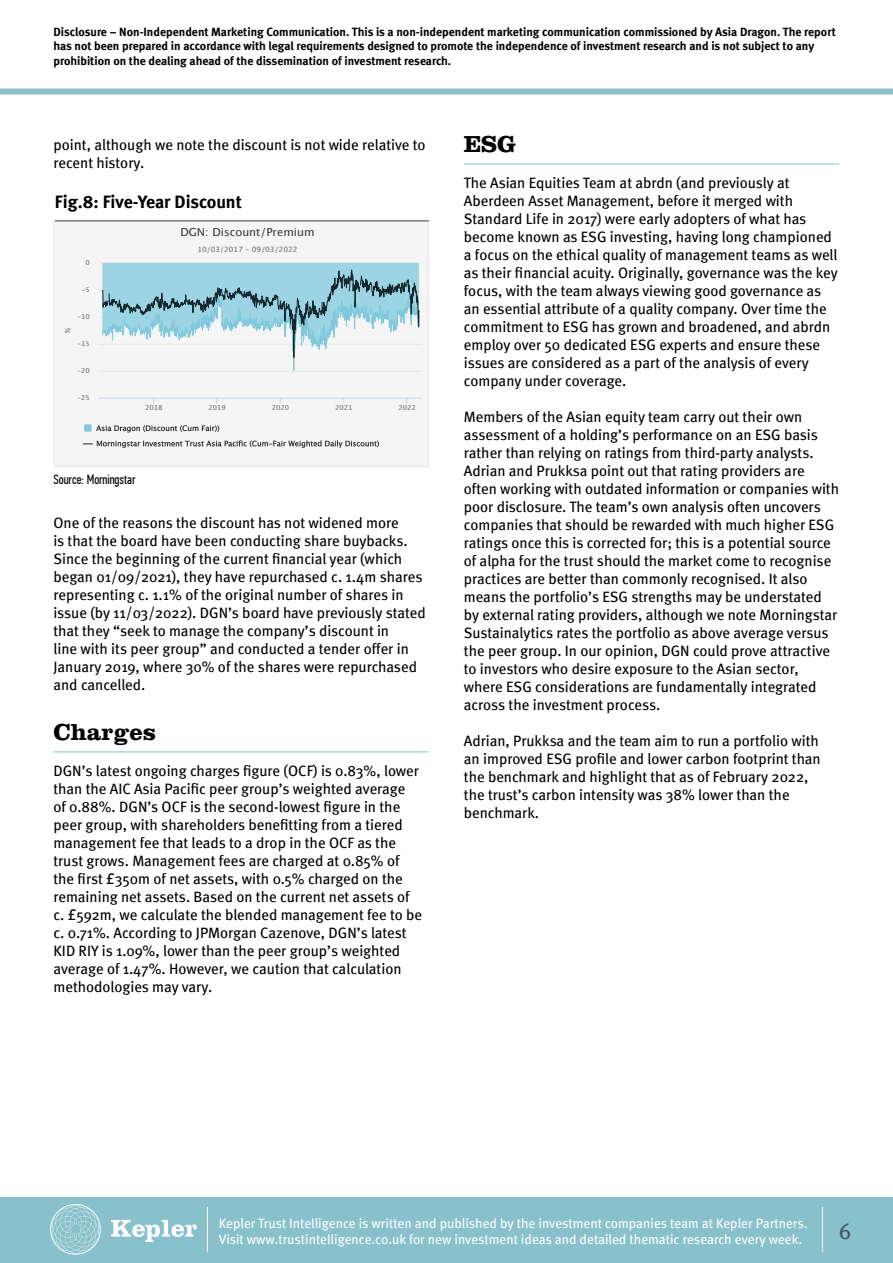
<style>
.page{position:relative;width:893px;height:1263px;background:#fff}
.page>*{position:absolute;margin:0;border:0;box-sizing:border-box;transform-origin:0 0}
.factsheet_heading1{font:700 24px "Clarendon LT Std";color:#000}
.t1{font:22.5px "Meta";color:#3d5864}
.chart_heading{font:700 18px "Meta";color:#000}
.t2{font:15px/18px "Meta";color:#000}
.t3{font:13.5px/16.2px "Meta";color:#fff}
.t4{font:13.5px "PF Din Text Comp Pro";color:#000}
.t5{font:12px/14.4px "Meta Bold LF";color:#000}
.t6{font:11.1px "Lucida Grande";color:#333}
.t7{font:7.5px "Lucida Grande";color:#666}
.t8{font:7.35px "Lucida Grande";color:#666}
.t9{font:6.75px "Lucida Grande";color:#666}
</style>
<div class="page">
<div style="left:0;top:1197px;width:893px;height:66px;background:#88c0cb"></div>
<svg style="left:111px;top:1220px;width:86px;height:22px"></svg>
<svg style="left:50px;top:1204px;width:51px;height:51px"></svg>
<hr style="left:207px;top:1207px;width:1px;height:44px;background:#fff">
<div style="left:0;top:89px;width:893px;height:6px;background:#88c0cb"></div>
<hr style="left:822px;top:1207px;width:1px;height:44px;background:#fff">
<hr style="left:464px;top:164px;width:375px;height:1px;background:#88c0cb">
<hr style="left:53px;top:751px;width:376px;height:1px;background:#88c0cb">
<div style="left:54px;top:221px;width:374px;height:246px;background:#f5f5f5"></div>
<hr style="left:99px;top:371px;width:323px;height:1px;background:#e6e6e6">
<hr style="left:99px;top:344px;width:323px;height:1px;background:#e6e6e6">
<hr style="left:99px;top:317px;width:323px;height:1px;background:#e6e6e6">
<hr style="left:99px;top:290px;width:323px;height:1px;background:#e6e6e6">
<hr style="left:99px;top:262px;width:323px;height:1px;background:#e6e6e6">
<hr style="left:99px;top:398px;width:323px;height:1px;background:#ccd6eb">
<svg style="left:101px;top:397px;width:319px;height:36px"></svg>
<svg style="left:101px;top:263px;width:319px;height:108px"></svg>
<svg style="left:84px;top:424px;width:135px;height:8px"></svg>
<svg style="left:83px;top:440px;width:296px;height:8px"></svg>
<div style="left:53px;top:220px;width:376px;height:247px;border:2px solid #ebebeb"></div>
<hr style="left:55px;top:220px;width:374px;height:2px;background:#808080">
<p class="t5" style="left:53px;top:24px;width:784px">Disclosure – Non-Independent Marketing Communication. This is a non-independent marketing communication commissioned by Asia Dragon. The report has not been prepared in accordance with legal requirements designed to promote the independence of investment research and is not subject to any prohibition on the dealing ahead of the dissemination of investment research.</p>
<p class="t2" style="left:53px;top:136px;width:374px">point, although we note the discount is not wide relative to recent history.</p>
<p class="chart_heading" style="left:55px;top:191px;width:188px">Fig.8: Five-Year Discount</p>
<p class="t9" style="left:85px;top:258px;width:6px">0</p>
<p class="t9" style="left:82px;top:285px;width:10px">-5</p>
<p class="t9" style="left:77px;top:312px;width:14px">-10</p>
<p class="t7" style="left:63px;top:333px;width:6px;rotate:-90deg">%</p>
<p class="t9" style="left:77px;top:339px;width:14px">-15</p>
<p class="t9" style="left:77px;top:366px;width:14px">-20</p>
<p class="t9" style="left:77px;top:393px;width:14px">-25</p>
<p class="t6" style="left:180px;top:224px;width:136px">DGN: Discount/Premium</p>
<p class="t8" style="left:197px;top:244px;width:102px">10/03/2017 - 09/03/2022</p>
<p class="t9" style="left:145px;top:402px;width:19px">2018</p>
<p class="t9" style="left:208px;top:402px;width:19px">2019</p>
<p class="t9" style="left:272px;top:402px;width:19px">2020</p>
<p class="t9" style="left:335px;top:402px;width:19px">2021</p>
<p class="t9" style="left:399px;top:402px;width:19px">2022</p>
<p class="t4" style="left:53px;top:471px;width:84px">Source: Morningstar</p>
<p class="t2" style="left:53px;top:514px;width:374px">One of the reasons the discount has not widened more<br>is that the board have been conducting share buybacks.<br>Since the beginning of the current financial year (which began 01/09/2021), they have repurchased c. 1.4m shares representing c. 1.1% of the original number of shares in issue (by 11/03/2022). DGN’s board have previously stated that they “seek to manage the company’s discount in<br>line with its peer group” and conducted a tender offer in January 2019, where 30% of the shares were repurchased and cancelled.</p>
<p class="factsheet_heading1" style="left:53px;top:718px;width:104px">Charges</p>
<p class="t2" style="left:53px;top:762px;width:370px">DGN’s latest ongoing charges figure (OCF) is 0.83%, lower than the AIC Asia Pacific peer group’s weighted average<br>of 0.88%. DGN’s OCF is the second-lowest figure in the peer group, with shareholders benefitting from a tiered management fee that leads to a drop in the OCF as the trust grows. Management fees are charged at 0.85% of the first £350m of net assets, with 0.5% charged on the remaining net assets. Based on the current net assets of c. £592m, we calculate the blended management fee to be c. 0.71%. According to JPMorgan Cazenove, DGN’s latest KID RIY is 1.09%, lower than the peer group’s weighted average of 1.47%. However, we caution that calculation methodologies may vary.</p>
<p class="factsheet_heading1" style="left:464px;top:130px;width:54px">ESG</p>
<p class="t2" style="left:464px;top:174px;width:375px">The Asian Equities Team at abrdn (and previously at Aberdeen Asset Management, before it merged with Standard Life in 2017) were early adopters of what has become known as ESG investing, having long championed a focus on the ethical quality of management teams as well as their financial acuity. Originally, governance was the key focus, with the team always viewing good governance as an essential attribute of a quality company. Over time the commitment to ESG has grown and broadened, and abrdn employ over 50 dedicated ESG experts and ensure these issues are considered as a part of the analysis of every company under coverage.</p>
<p class="t2" style="left:464px;top:408px;width:377px">Members of the Asian equity team carry out their own assessment of a holding’s performance on an ESG basis rather than relying on ratings from third-party analysts.<br>Adrian and Prukksa point out that rating providers are often working with outdated information or companies with poor disclosure. The team’s own analysis often uncovers companies that should be rewarded with much higher ESG ratings once this is corrected for; this is a potential source of alpha for the trust should the market come to recognise practices are better than commonly recognised. It also means the portfolio’s ESG strengths may be understated by external rating providers, although we note Morningstar Sustainalytics rates the portfolio as above average versus the peer group. In our opinion, DGN could prove attractive to investors who desire exposure to the Asian sector, where ESG considerations are fundamentally integrated across the investment process.</p>
<p class="t2" style="left:464px;top:732px;width:358px">Adrian, Prukksa and the team aim to run a portfolio with an improved ESG profile and lower carbon footprint than the benchmark and highlight that as of February 2022, the trust’s carbon intensity was 38% lower than the benchmark.</p>
<p class="t3" style="left:219px;top:1214px;width:590px">Kepler Trust Intelligence is written and published by the investment companies team at Kepler Partners.<br>Visit www.trustintelligence.co.uk for new investment ideas and detailed thematic research every week.</p>
<h2 class="t1" style="left:839px;top:1218px;width:14px">6</h2>
</div>
